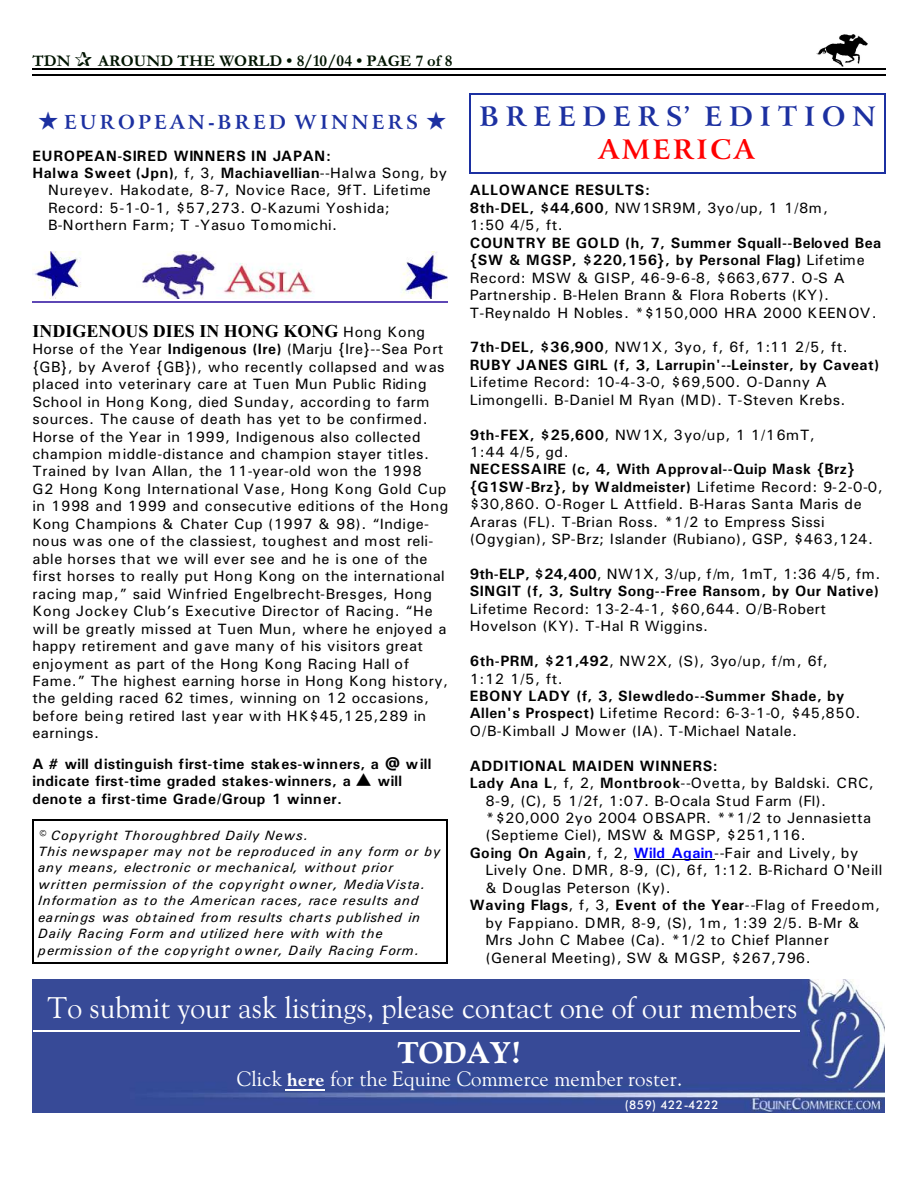
<style>
.page{position:relative;width:918px;height:1188px;background:#fff}
.page>*{position:absolute;margin:0;border:0;box-sizing:border-box;transform-origin:0 0}
.t1{font:30px "Goudy Ol St BT";color:#fff}
.t2{font:30px "Goudy Ol St X Bd BT";letter-spacing:.005em;color:#fff}
.t3{font:700 27px "Arrus BT";letter-spacing:.255em;color:#1c30a1}
.t4{font:700 27px "Arrus BT";letter-spacing:.095em;color:#f00}
.t5{font:21px "Goudy Ol St BT";letter-spacing:.01em;color:#fff}
.t6{font:700 19.5px "Arrus BT";letter-spacing:.165em;color:#1c30a1}
.t7{font:700 18px "Times New Roman";color:#000}
.t8{font:700 16.5px "Garamond";letter-spacing:.005em;color:#001400}
.t9{font:15px/17.4px "Univers";letter-spacing:.03em;color:#000}
.t10{font:700 15px/17.4px "Univers";letter-spacing:.03em;color:#000}
.t11{font:15px "Univers";letter-spacing:.01em;color:#000}
.t12{font:15px "Univers";letter-spacing:.05em;color:#000}
.t13{font:700 15px "Univers";letter-spacing:.055em;color:#000}
.t14{font:italic 13.5px/16.5px "Univers";letter-spacing:.065em;color:#000}
.t15{font:12px "Futura Md BT";letter-spacing:.045em;color:#fff}
.s1{font-weight:700}
.s2{font-weight:400}
.s3{font-weight:700;color:#00f}
.s4{font-family:"Univers";font-weight:400;font-size:15px}
.s5{font-family:"Goudy Ol St X Bd BT";font-size:18px}
</style>
<div class="page">
<img style="left:817px;top:35px;width:51px;height:31px">
<hr style="left:32px;top:68px;width:853px;height:1px;background:#000">
<hr style="left:32px;top:75px;width:853px;height:1px;background:#000">
<img style="left:32px;top:979px;width:852px;height:134px">
<hr style="left:33px;top:1031px;width:766px;height:1px;background:#fff">
<hr style="left:285px;top:1089px;width:40px;height:1px;background:#fff">
<img style="left:33px;top:252px;width:415px;height:46px">
<hr style="left:32px;top:301px;width:416px;height:2px;background:#5e47b5">
<hr style="left:32px;top:819px;width:2px;height:145px;background:#000">
<hr style="left:447px;top:819px;width:1px;height:145px;background:#000">
<hr style="left:32px;top:819px;width:416px;height:1px;background:#000">
<hr style="left:32px;top:963px;width:416px;height:1px;background:#000">
<hr style="left:470px;top:93px;width:1px;height:81px;background:#1c30a1">
<hr style="left:884px;top:93px;width:1px;height:81px;background:#1c30a1">
<hr style="left:470px;top:93px;width:415px;height:1px;background:#1c30a1">
<hr style="left:470px;top:172px;width:415px;height:2px;background:#1c30a1">
<hr style="left:634px;top:859px;width:80px;height:1px;background:#000">
<p class="t8" style="left:32px;top:55px;width:40px">TDN</p>
<p class="t8" style="left:98px;top:55px;width:356px">AROUND THE WORLD • 8/10/04 • PAGE 7 of 8</p>
<h3 class="t6" style="left:39px;top:114px;width:409px">★ EUROPEAN-BRED WINNERS ★</h3>
<h2 class="t3" style="left:480px;top:105px;width:398px">BREEDERS’ EDITION</h2>
<p class="t13" style="left:32px;top:150px;width:300px">EUROPEAN-SIRED WINNERS IN JAPAN:</p>
<h2 class="t4" style="left:599px;top:139px;width:157px">AMERICA</h2>
<p class="t9" style="left:48px;top:165px;width:401px;text-indent:-16px"><span class="s1">Halwa Sweet (Jpn)</span>, f, 3, <span class="s1">Machiavellian</span>--Halwa Song, by Nureyev. Hakodate, 8-7, Novice Race, 9fT. Lifetime Record: 5-1-0-1, $57,273. O-Kazumi Yoshida; B-Northern Farm; T -Yasuo Tomomichi.</p>
<p class="t9" style="left:470px;top:183px;width:360px"><span class="s1">ALLOWANCE RESULTS:<br>8th-DEL, $44,600</span>, NW1SR9M, 3yo/up, 1 1/8m,<br>1:50 4/5, ft.</p>
<p class="t9" style="left:470px;top:235px;width:413px"><span class="s1">COUNTRY BE GOLD (h, 7, Summer Squall--Beloved Bea {SW &amp; MGSP, $220,156}, by Personal Flag)</span> Lifetime Record: MSW &amp; GISP, 46-9-6-8, $663,677. O-S A Partnership. B-Helen Brann &amp; Flora Roberts (KY).<br>T-Reynaldo H Nobles. *$150,000 HRA 2000 KEENOV.</p>
<p class="t10" style="left:470px;top:340px;width:411px">7th-DEL, $36,900<span class="s2">, NW1X, 3yo, f, 6f, 1:11 2/5, ft.<br></span>RUBY JANES GIRL (f, 3, Larrupin'--Leinster, by Caveat)</p>
<p class="t9" style="left:470px;top:375px;width:377px">Lifetime Record: 10-4-3-0, $69,500. O-Danny A<br>Limongelli. B-Daniel M Ryan (MD). T-Steven Krebs.</p>
<p class="t9" style="left:470px;top:427px;width:346px"><span class="s1">9th-FEX, $25,600</span>, NW1X, 3yo/up, 1 1/16mT,<br>1:44 4/5, gd.</p>
<p class="t9" style="left:470px;top:462px;width:414px"><span class="s1">NECESSAIRE (c, 4, With Approval--Quip Mask {Brz} {G1SW-Brz}, by Waldmeister)</span> Lifetime Record: 9-2-0-0, $30,860. O-Roger L Attfield. B-Haras Santa Maris de Araras (FL). T-Brian Ross. *1/2 to Empress Sissi (Ogygian), SP-Brz; Islander (Rubiano), GSP, $463,124.</p>
<p class="t10" style="left:470px;top:567px;width:412px">9th-ELP, $24,400<span class="s2">, NW1X, 3/up, f/m, 1mT, 1:36 4/5, fm.<br></span>SINGIT (f, 3, Sultry Song--Free Ransom, by Our Native)</p>
<p class="t9" style="left:470px;top:601px;width:358px">Lifetime Record: 13-2-4-1, $60,644. O/B-Robert<br>Hovelson (KY). T-Hal R Wiggins.</p>
<p class="t9" style="left:470px;top:654px;width:360px"><span class="s1">6th-PRM, $21,492</span>, NW2X, (S), 3yo/up, f/m, 6f,<br>1:12 1/5, ft.</p>
<p class="t9" style="left:470px;top:688px;width:392px"><span class="s1">EBONY LADY (f, 3, Slewdledo--Summer Shade, by<br>Allen's Prospect)</span> Lifetime Record: 6-3-1-0, $45,850.<br>O/B-Kimball J Mower (IA). T-Michael Natale.</p>
<p class="t10" style="left:470px;top:758px;width:250px">ADDITIONAL MAIDEN WINNERS:</p>
<p class="t12" style="left:470px;top:778px;width:405px"><span class="s1">Lady Ana L</span>, f, 2, <span class="s1">Montbrook</span>--Ovetta, by Baldski. CRC,</p>
<p class="t9" style="left:485px;top:793px;width:342px">8-9, (C), 5 1/2f, 1:07. B-Ocala Stud Farm (Fl).</p>
<p class="t9" style="left:485px;top:810px;width:387px">*$20,000 2yo 2004 OBSAPR. **1/2 to Jennasietta</p>
<p class="t9" style="left:485px;top:828px;width:322px">(Septieme Ciel), MSW &amp; MGSP, $251,116.</p>
<p class="t9" style="left:470px;top:845px;width:390px"><span class="s1">Going On Again</span>, f, 2, <span class="s3">Wild Again</span>--Fair and Lively, by</p>
<p class="t11" style="left:485px;top:865px;width:398px">Lively One. DMR, 8-9, (C), 6f, 1:12. B-Richard O'Neill</p>
<p class="t9" style="left:485px;top:880px;width:187px">&amp; Douglas Peterson (Ky).</p>
<p class="t10" style="left:470px;top:898px;width:412px">Waving Flags<span class="s2">, f, 3,</span> Event of the Year<span class="s2">--Flag of Freedom,</span></p>
<p class="t9" style="left:485px;top:915px;width:375px">by Fappiano. DMR, 8-9, (S), 1m, 1:39 2/5. B-Mr &amp;</p>
<p class="t9" style="left:485px;top:933px;width:345px">Mrs John C Mabee (Ca). *1/2 to Chief Planner</p>
<p class="t9" style="left:485px;top:950px;width:327px">(General Meeting), SW &amp; MGSP, $267,796.</p>
<p class="t7" style="left:32px;top:325px;width:394px">INDIGENOUS DIES IN HONG KONG <span class="s4">Hong Kong</span></p>
<p class="t9" style="left:32px;top:342px;width:417px">Horse of the Year <span class="s1">Indigenous (Ire)</span> (Marju {Ire}--Sea Port {GB}, by Averof {GB}), who recently collapsed and was placed into veterinary care at Tuen Mun Public Riding School in Hong Kong, died Sunday, according to farm sources. The cause of death has yet to be confirmed.<br>Horse of the Year in 1999, Indigenous also collected champion middle-distance and champion stayer titles.<br>Trained by Ivan Allan, the 11-year-old won the 1998<br>G2 Hong Kong International Vase, Hong Kong Gold Cup in 1998 and 1999 and consecutive editions of the Hong Kong Champions &amp; Chater Cup (1997 &amp; 98). “Indige&shy;nous was one of the classiest, toughest and most reli&shy;able horses that we will ever see and he is one of the first horses to really put Hong Kong on the international racing map,” said Winfried Engelbrecht-Bresges, Hong Kong Jockey Club’s Executive Director of Racing. “He will be greatly missed at Tuen Mun, where he enjoyed a happy retirement and gave many of his visitors great enjoyment as part of the Hong Kong Racing Hall of Fame.” The highest earning horse in Hong Kong history, the gelding raced 62 times, winning on 12 occasions, before being retired last year with HK$45,125,289 in earnings.</p>
<p class="t10" style="left:32px;top:756px;width:400px">A # will distinguish first-time stakes-winners, a @ will indicate first-time graded stakes-winners, a ▲ will denote a first-time Grade/Group 1 winner.</p>
<p class="t14" style="left:38px;top:828px;width:404px">© Copyright Thoroughbred Daily News.<br>This newspaper may not be reproduced in any form or by any means, electronic or mechanical, without prior written permission of the copyright owner, MediaVista.<br>Information as to the American races, race results and earnings was obtained from results charts published in Daily Racing Form and utilized here with with the permission of the copyright owner, Daily Racing Form.</p>
<h1 class="t1" style="left:48px;top:995px;width:751px">To submit your ask listings, please contact one of our members</h1>
<h1 class="t2" style="left:397px;top:1040px;width:125px">TODAY!</h1>
<h3 class="t5" style="left:237px;top:1071px;width:447px">Click <span class="s5">here</span> for the Equine Commerce member roster.</h3>
<p class="t15" style="left:625px;top:1100px;width:95px">(859) 422-4222</p>
</div>
